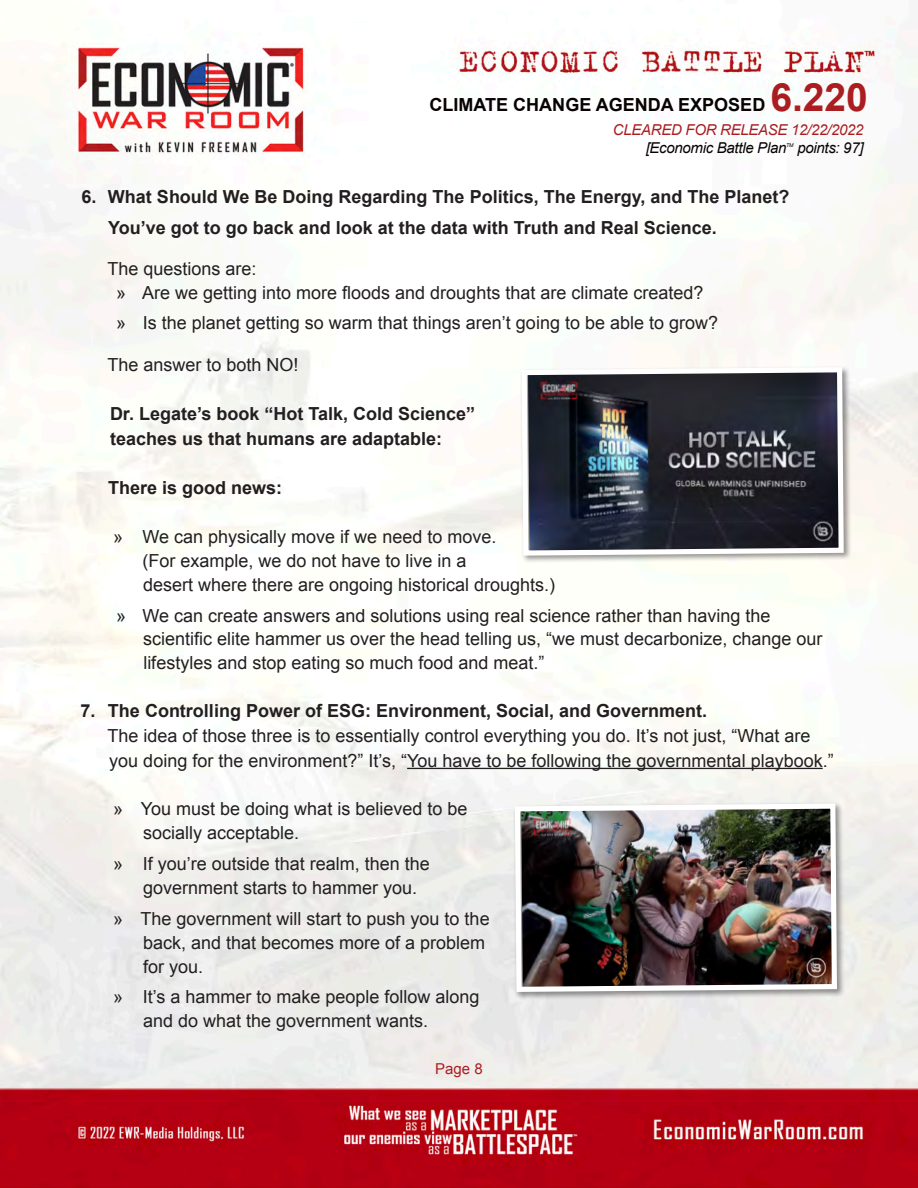
<style>
.page{position:relative;width:918px;height:1188px;background:#fff}
.page>*{position:absolute;margin:0;border:0;box-sizing:border-box;transform-origin:0 0}
.t1{font:18px/24px "Arial";color:#231f20}
.Main_Number_Section{font:700 18px/24.6px "Arial";color:#231f20}
.t2{font:700 18px "Arial";color:#080302}
.t3{font:italic 15px "Arial";letter-spacing:-.02em;color:#080302}
.t4{font:italic 15px "Arial";letter-spacing:-.02em;color:#aa1e21}
.t5{font:15px "Arial";color:#aa1e21}
.t6{font:italic 5.25px "Arial";color:#080302}
.s1{font-size:39px;color:#aa1e21}
</style>
<div class="page">
<img style="left:0;top:5px;width:918px;height:1183px">
<hr style="left:407px;top:768px;width:416px;height:1px;background:#231f20">
<div style="left:520px;top:365px;width:332px;height:199px;background:#231f20;opacity:.48"></div>
<svg style="left:519px;top:365px;width:327px;height:193px;background:#474a52"></svg>
<div style="left:513px;top:802px;width:332px;height:198px;background:#231f20;opacity:.48"></div>
<img style="left:512px;top:801px;width:328px;height:194px">
<p class="t2" style="left:429px;top:93px;width:440px">CLIMATE CHANGE AGENDA EXPOSED <span class="s1">6.220</span></p>
<p class="t4" style="left:613px;top:120px;width:252px">CLEARED FOR RELEASE 12/22/2022</p>
<p class="t3" style="left:646px;top:138px;width:142px">[Economic Battle Plan</p>
<p class="t6" style="left:786px;top:141px;width:9px">TM</p>
<p class="t3" style="left:797px;top:138px;width:68px">points: 97]</p>
<p class="Main_Number_Section" style="left:81px;top:185px;width:709px">6. What Should We Be Doing Regarding The Politics, The Energy, and The Planet?</p>
<p class="Main_Number_Section" style="left:108px;top:216px;width:610px">You’ve got to go back and look at the data with Truth and Real Science.</p>
<p class="t1" style="left:108px;top:256px;width:151px">The questions are:</p>
<p class="t1" style="left:116px;top:280px;width:589px">» Are we getting into more floods and droughts that are climate created?</p>
<p class="t1" style="left:116px;top:311px;width:603px">» Is the planet getting so warm that things aren’t going to be able to grow?</p>
<p class="t1" style="left:107px;top:353px;width:193px">The answer to both NO!</p>
<p class="Main_Number_Section" style="left:110px;top:402px;width:367px">Dr. Legate’s book “Hot Talk, Cold Science” teaches us that humans are adaptable:</p>
<p class="Main_Number_Section" style="left:108px;top:476px;width:176px">There is good news:</p>
<p class="t1" style="left:142px;top:525px;width:414px;text-indent:-29px">» We can physically move if we need to move.<br>(For example, we do not have to live in a<br>desert where there are ongoing historical droughts.)</p>
<p class="t1" style="left:143px;top:603px;width:681px;text-indent:-27px">» We can create answers and solutions using real science rather than having the scientific elite hammer us over the head telling us, “we must decarbonize, change our lifestyles and stop eating so much food and meat.”</p>
<p class="Main_Number_Section" style="left:81px;top:699px;width:628px">7. The Controlling Power of ESG: Environment, Social, and Government.</p>
<p class="t1" style="left:108px;top:723px;width:728px;line-height:24.6px">The idea of those three is to essentially control everything you do. It’s not just, “What are you doing for the environment?” It’s, “You have to be following the governmental playbook.”</p>
<p class="t1" style="left:143px;top:797px;width:326px;text-indent:-30px">» You must be doing what is believed to be socially acceptable.</p>
<p class="t1" style="left:143px;top:852px;width:288px;text-indent:-30px">» If you’re outside that realm, then the government starts to hammer you.</p>
<p class="t1" style="left:143px;top:906px;width:348px;text-indent:-30px">» The government will start to push you to the back, and that becomes more of a problem for you.</p>
<p class="t1" style="left:143px;top:985px;width:338px;text-indent:-30px">» It’s a hammer to make people follow along and do what the government wants.</p>
<p class="t5" style="left:435px;top:1059px;width:49px">Page 8</p>
</div>
